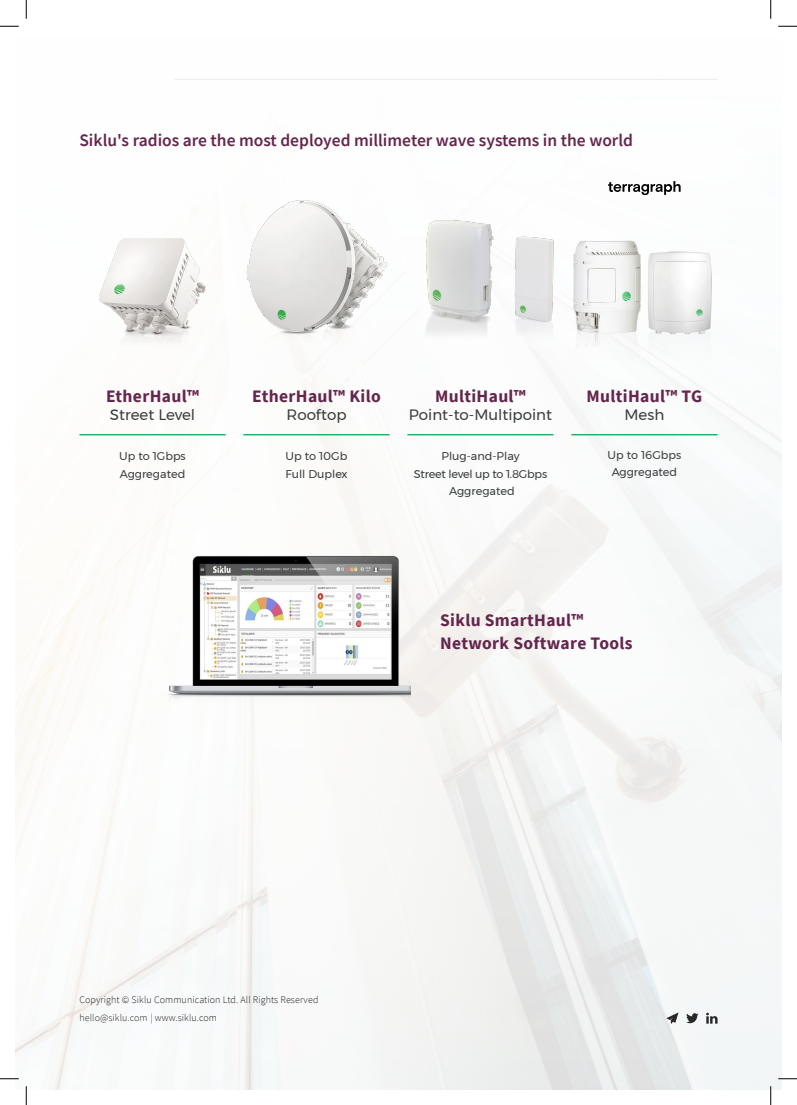
<style>
.page{position:relative;width:797px;height:1105px;background:#fff}
.page>*{position:absolute;margin:0;border:0;box-sizing:border-box;transform-origin:0 0}
.t1{font:700 17.5px/22.5px "Source Sans Pro";letter-spacing:.02em;color:#65264d}
.t2{font:600 17.5px "Source Sans Pro";color:#65264d}
.t3{font:15px "Montserrat";color:#3b3e3f}
.t4{font:11.25px/17.5px "Montserrat";color:#3b3e3f}
.t5{font:11.25px/17.5px "Montserrat";letter-spacing:-.02em;color:#3b3e3f;text-align:center}
.t6{font:300 10px "Source Sans Pro";letter-spacing:.01em;color:#231f20}
.t7{font:300 10px "Source Sans Pro";letter-spacing:.01em;color:#2a2928}
.s1{color:#231f20}
</style>
<div class="page">
<img style="left:16px;top:16px;width:765px;height:1073px">
<img style="left:164px;top:553px;width:246px;height:156px">
<hr style="left:175px;top:79px;width:542px;height:1px;background:#ebeef0">
<svg style="left:686px;top:1013px;width:12px;height:10px"></svg>
<svg style="left:706px;top:1013px;width:11px;height:11px"></svg>
<svg style="left:666px;top:1012px;width:12px;height:12px"></svg>
<img style="left:407px;top:181px;width:146px;height:194px">
<img style="left:100px;top:239px;width:105px;height:109px">
<img style="left:243px;top:195px;width:146px;height:157px">
<img style="left:571px;top:211px;width:145px;height:150px">
<hr style="left:79px;top:434px;width:147px;height:1px;background:#00a84e">
<hr style="left:243px;top:434px;width:146px;height:1px;background:#00a84e">
<hr style="left:407px;top:434px;width:146px;height:1px;background:#00a84e">
<hr style="left:571px;top:434px;width:146px;height:1px;background:#00a84e">
<svg style="left:608px;top:181px;width:72px;height:14px"></svg>
<svg style="left:0;top:25px;width:19px;height:2px"></svg>
<svg style="left:778px;top:25px;width:19px;height:2px"></svg>
<svg style="left:0;top:1078px;width:19px;height:1px"></svg>
<svg style="left:778px;top:1078px;width:19px;height:1px"></svg>
<svg style="left:25px;top:0;width:2px;height:19px"></svg>
<svg style="left:25px;top:1086px;width:2px;height:19px"></svg>
<svg style="left:770px;top:0;width:1px;height:19px"></svg>
<svg style="left:770px;top:1086px;width:1px;height:19px"></svg>
<p class="t2" style="left:79px;top:128px;width:555px">Siklu's radios are the most deployed millimeter wave systems in the world</p>
<p class="t1" style="left:106px;top:385px;width:94px">EtherHaul™</p>
<p class="t3" style="left:110px;top:403px;width:87px">Street Level</p>
<p class="t4" style="left:119px;top:448px;width:68px">Up to 1Gbps<br>Aggregated</p>
<p class="t1" style="left:252px;top:385px;width:130px">EtherHaul™ Kilo</p>
<p class="t3" style="left:286px;top:403px;width:61px">Rooftop</p>
<p class="t4" style="left:285px;top:448px;width:64px">Up to 10Gb<br>Full Duplex</p>
<p class="t1" style="left:435px;top:385px;width:92px">MultiHaul™</p>
<p class="t3" style="left:409px;top:403px;width:145px">Point-to-Multipoint</p>
<p class="t5" style="left:414px;top:448px;width:135px">Plug-and-Play<br>Street level up to 1.8Gbps<br>Aggregated</p>
<p class="t1" style="left:586px;top:385px;width:117px">MultiHaul™ TG</p>
<p class="t3" style="left:624px;top:403px;width:41px">Mesh</p>
<p class="t4" style="left:607px;top:446px;width:75px;text-align:center">Up to 16Gbps<br>Aggregated</p>
<p class="t1" style="left:440px;top:609px;width:194px">Siklu SmartHaul™<br>Network Software Tools</p>
<p class="t6" style="left:79px;top:994px;width:240px">Copyright © Siklu Communication Ltd. All Rights Reserved</p>
<p class="t7" style="left:79px;top:1012px;width:139px">hello@siklu.com <span class="s1">| www.siklu.com</span></p>
</div>
